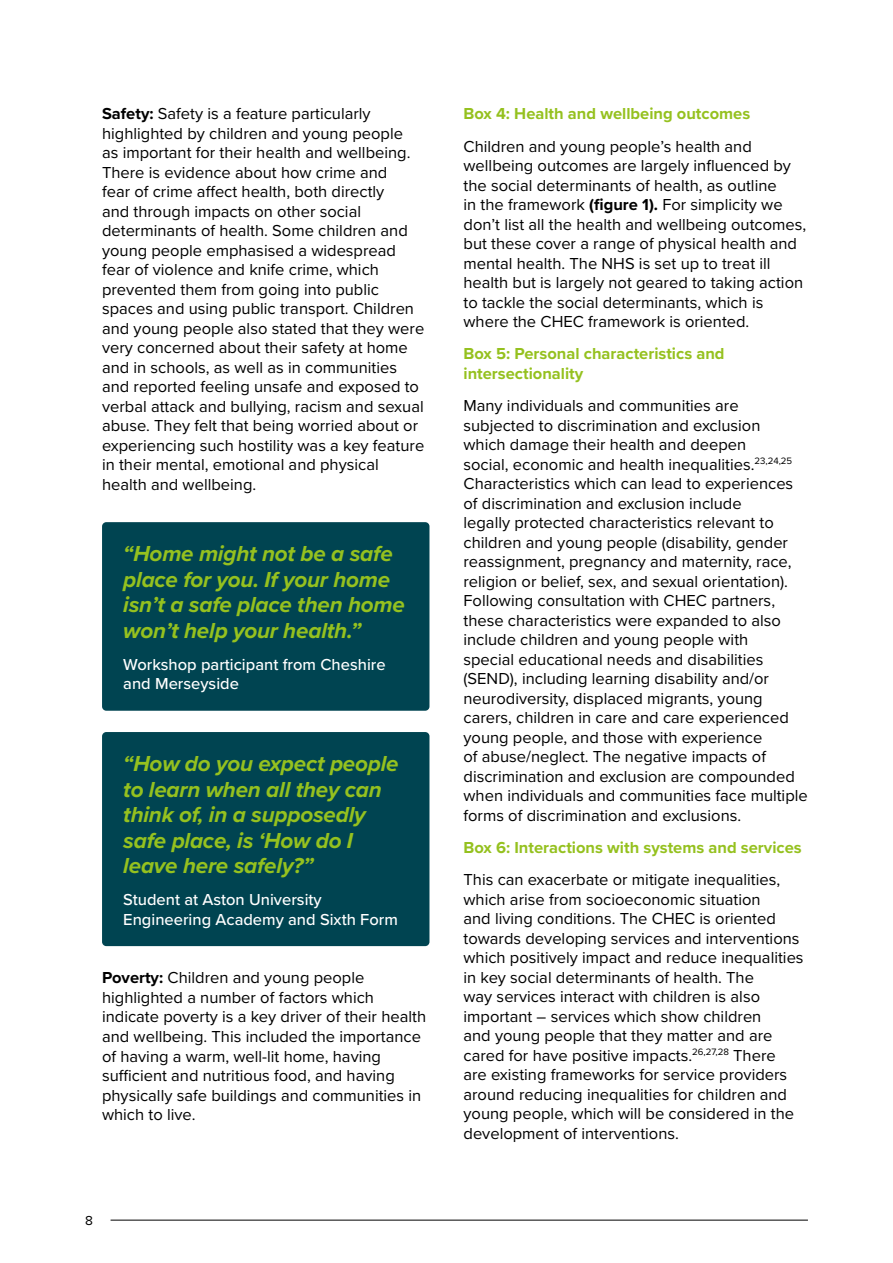
<style>
.page{position:relative;width:893px;height:1263px;background:#fff}
.page>*{position:absolute;margin:0;border:0;box-sizing:border-box;transform-origin:0 0}
.t1{font:italic 700 22.5px/25.5px "Proxima Nova";letter-spacing:-.01em;color:#95c11f}
.t2{font:16.5px/19.5px "Proxima Nova";color:#000}
.t3{font:700 16.5px/19.5px "Proxima Nova";color:#95c11f}
.t4{font:500 16.5px/19.5px "Proxima Nova";color:#fff}
.t5{font:13.5px "Proxima Nova";color:#000}
.s1{font-weight:700}
</style>
<div class="page">
<hr style="left:111px;top:1220px;width:697px;height:1px;background:#000">
<div style="left:102px;top:522px;width:327px;height:189px;background:#004451;border-radius:4px"></div>
<div style="left:102px;top:732px;width:327px;height:214px;background:#004451;border-radius:4px"></div>
<p class="t2" style="left:102px;top:103px;width:324px"><span class="s1">Safety:</span> Safety is a feature particularly highlighted by children and young people<br>as important for their health and wellbeing.<br>There is evidence about how crime and<br>fear of crime affect health, both directly<br>and through impacts on other social determinants of health. Some children and young people emphasised a widespread fear of violence and knife crime, which prevented them from going into public spaces and using public transport. Children and young people also stated that they were very concerned about their safety at home and in schools, as well as in communities and reported feeling unsafe and exposed to verbal attack and bullying, racism and sexual abuse. They felt that being worried about or experiencing such hostility was a key feature in their mental, emotional and physical health and wellbeing.</p>
<h1 class="t1" style="left:123px;top:540px;width:283px">“Home might not be a safe place for you. If your home isn’t a safe place then home won’t help your health.”</h1>
<p class="t4" style="left:123px;top:654px;width:264px">Workshop participant from Cheshire and Merseyside</p>
<h1 class="t1" style="left:123px;top:750px;width:277px">“How do you expect people to learn when all they can think of, in a supposedly safe place, is ‘How do I leave here safely?”</h1>
<p class="t4" style="left:123px;top:889px;width:276px">Student at Aston University<br>Engineering Academy and Sixth Form</p>
<p class="t2" style="left:102px;top:967px;width:326px"><span class="s1">Poverty:</span> Children and young people highlighted a number of factors which indicate poverty is a key driver of their health and wellbeing. This included the importance of having a warm, well-lit home, having sufficient and nutritious food, and having physically safe buildings and communities in which to live.</p>
<p class="t5" style="left:85px;top:1211px;width:9px">8</p>
<p class="t3" style="left:463px;top:104px;width:288px">Box 4: Health and wellbeing outcomes</p>
<p class="t2" style="left:463px;top:136px;width:344px">Children and young people’s health and wellbeing outcomes are largely influenced by the social determinants of health, as outline<br>in the framework <span class="s1">(figure 1).</span> For simplicity we don’t list all the health and wellbeing outcomes, but these cover a range of physical health and mental health. The NHS is set up to treat ill health but is largely not geared to taking action to tackle the social determinants, which is where the CHEC framework is oriented.</p>
<p class="t3" style="left:463px;top:344px;width:263px">Box 5: Personal characteristics and intersectionality</p>
<p class="t2" style="left:463px;top:395px;width:346px">Many individuals and communities are subjected to discrimination and exclusion<br>which damage their health and deepen<br>social, economic and health inequalities.<sup>23,24,25<br></sup>Characteristics which can lead to experiences of discrimination and exclusion include<br>legally protected characteristics relevant to children and young people (disability, gender reassignment, pregnancy and maternity, race, religion or belief, sex, and sexual orientation).<br>Following consultation with CHEC partners, these characteristics were expanded to also include children and young people with<br>special educational needs and disabilities (SEND), including learning disability and/or neurodiversity, displaced migrants, young carers, children in care and care experienced young people, and those with experience<br>of abuse/neglect. The negative impacts of discrimination and exclusion are compounded when individuals and communities face multiple forms of discrimination and exclusions.</p>
<p class="t3" style="left:463px;top:837px;width:340px">Box 6: Interactions with systems and services</p>
<p class="t2" style="left:463px;top:869px;width:342px">This can exacerbate or mitigate inequalities, which arise from socioeconomic situation<br>and living conditions. The CHEC is oriented towards developing services and interventions which positively impact and reduce inequalities in key social determinants of health. The<br>way services interact with children is also important – services which show children<br>and young people that they matter and are cared for have positive impacts.<sup>26,27,28</sup> There<br>are existing frameworks for service providers around reducing inequalities for children and young people, which will be considered in the development of interventions.</p>
</div>
